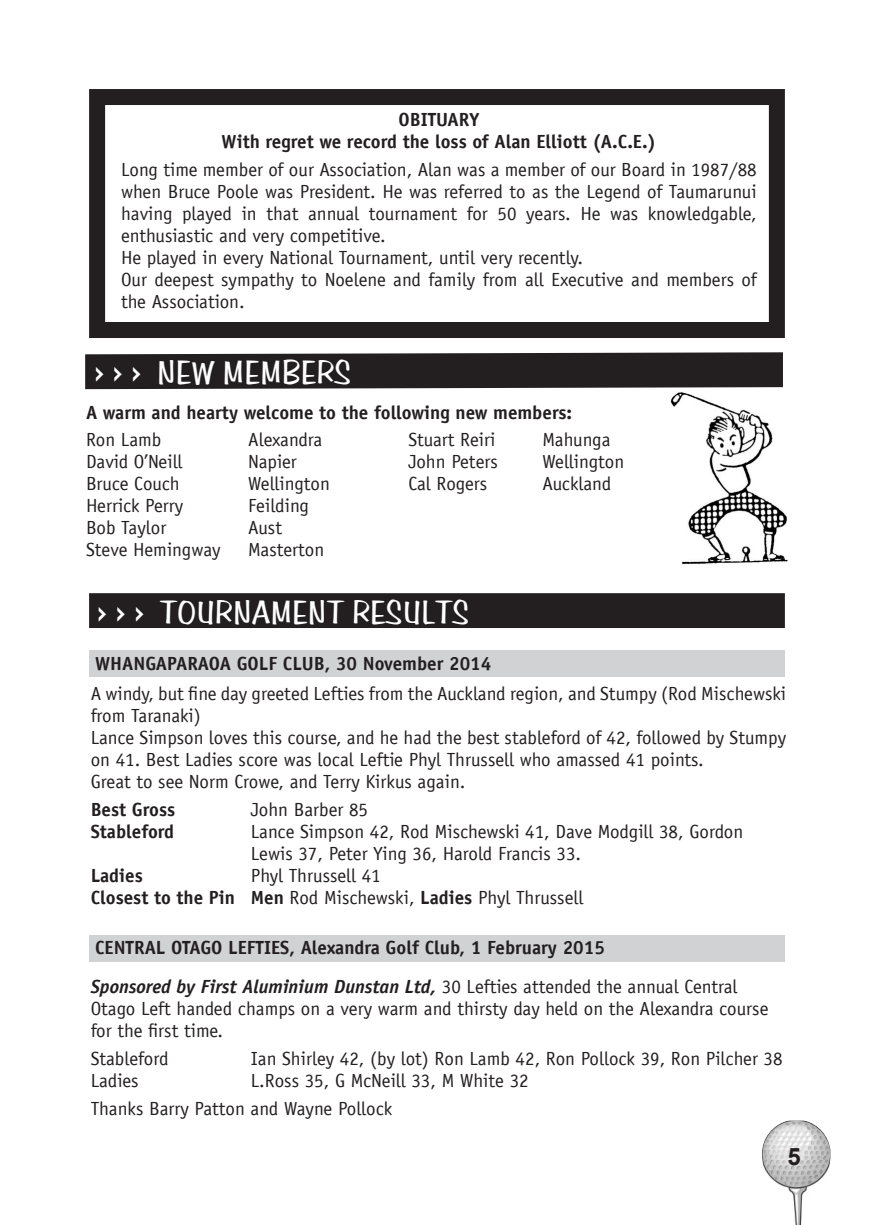
<style>
.page{position:relative;width:874px;height:1225px;background:#fff}
.page>*{position:absolute;margin:0;border:0;box-sizing:border-box;transform-origin:0 0}
.t1{font:32px "Benguiat Frisky ATT";color:#fff}
.t2{font:700 24px "Arial";color:#231f20}
.body{font:19px/22px "Officina Sans";color:#231f20}
.body-2{font:700 19px "Officina Sans";color:#231f20}
.body-3{font:19px "Officina Sans";letter-spacing:-.02em;color:#231f20}
.s1{font-family:"DIN";font-weight:500}
.s2{font-weight:700}
.s3{font-weight:700;font-style:italic}
</style>
<div class="page">
<img style="left:762px;top:1120px;width:68px;height:105px">
<div style="left:89px;top:89px;width:695px;height:249px;border:16px solid #231f20"></div>
<img style="left:670px;top:392px;width:118px;height:172px">
<svg style="left:85px;top:352px;width:698px;height:38px;background:#353132"></svg>
<div style="left:89px;top:650px;width:695px;height:27px;background:#d1d2d4"></div>
<div style="left:89px;top:934px;width:695px;height:27px;background:#d1d2d4"></div>
<div style="left:90px;top:594px;width:693px;height:33px;background:#231f20"></div>
<div style="left:89px;top:593px;width:695px;height:35px;border:2px solid #231f20"></div>
<p class="body-2" style="left:398px;top:108px;width:82px">OBITUARY</p>
<p class="body-2" style="left:221px;top:130px;width:436px">With regret we record the loss of Alan Elliott (A.C.E.)</p>
<p class="body" style="left:121px;top:158px;width:636px;text-align:justify">Long time member of our Association, Alan was a member of our Board in 1987/88 when Bruce Poole was President. He was referred to as the Legend of Taumarunui having played in that annual tournament for 50 years. He was knowledgable, enthusiastic and very competitive.</p>
<p class="body" style="left:121px;top:246px;width:463px">He played in every National Tournament, until very recently.</p>
<p class="body" style="left:121px;top:268px;width:637px">Our deepest sympathy to Noelene and family from all Executive and members of the Association.</p>
<p class="t1" style="left:94px;top:352px;width:259px"><span class="s1">› › ›</span> NEW MEMBERS</p>
<p class="body-2" style="left:86px;top:400px;width:487px">A warm and hearty welcome to the following new members:</p>
<p class="body" style="left:86px;top:429px;width:77px">Ron Lamb</p>
<p class="body-3" style="left:248px;top:429px;width:75px">Alexandra</p>
<p class="body" style="left:408px;top:429px;width:88px">Stuart Reiri</p>
<p class="body" style="left:542px;top:429px;width:69px">Mahunga</p>
<p class="body" style="left:86px;top:451px;width:98px">David O’Neill</p>
<p class="body" style="left:248px;top:451px;width:50px">Napier</p>
<p class="body" style="left:408px;top:451px;width:91px">John Peters</p>
<p class="body" style="left:542px;top:451px;width:83px">Wellington</p>
<p class="body" style="left:86px;top:473px;width:95px">Bruce Couch</p>
<p class="body" style="left:248px;top:473px;width:83px">Wellington</p>
<p class="body" style="left:408px;top:473px;width:80px">Cal Rogers</p>
<p class="body" style="left:542px;top:473px;width:70px">Auckland</p>
<p class="body" style="left:86px;top:495px;width:99px">Herrick Perry</p>
<p class="body" style="left:248px;top:495px;width:62px">Feilding</p>
<p class="body" style="left:86px;top:517px;width:82px">Bob Taylor</p>
<p class="body" style="left:248px;top:517px;width:35px">Aust</p>
<p class="body" style="left:86px;top:539px;width:136px">Steve Hemingway</p>
<p class="body" style="left:248px;top:539px;width:78px">Masterton</p>
<p class="t1" style="left:97px;top:593px;width:374px"><span class="s1">› › ›</span> TOURNAMENT RESULTS</p>
<p class="body-2" style="left:95px;top:651px;width:398px">WHANGAPARAOA GOLF CLUB, 30 November 2014</p>
<p class="body" style="left:91px;top:683px;width:696px">A windy, but fine day greeted Lefties from the Auckland region, and Stumpy (Rod Mischewski from Taranaki)</p>
<p class="body" style="left:91px;top:727px;width:696px">Lance Simpson loves this course, and he had the best stableford of 42, followed by Stumpy on 41. Best Ladies score was local Leftie Phyl Thrussell who amassed 41 points.</p>
<p class="body" style="left:91px;top:771px;width:376px">Great to see Norm Crowe, and Terry Kirkus again.</p>
<p class="body-2" style="left:91px;top:797px;width:86px">Best Gross</p>
<p class="body" style="left:251px;top:798px;width:119px">John Barber 85</p>
<p class="body-2" style="left:91px;top:819px;width:85px">Stableford</p>
<p class="body" style="left:251px;top:820px;width:493px">Lance Simpson 42, Rod Mischewski 41, Dave Modgill 38, Gordon<br>Lewis 37, Peter Ying 36, Harold Francis 33.</p>
<p class="body-2" style="left:91px;top:863px;width:54px">Ladies</p>
<p class="body" style="left:251px;top:864px;width:131px">Phyl Thrussell 41</p>
<p class="body" style="left:91px;top:886px;width:494px"><span class="s2">Closest to the Pin Men</span> Rod Mischewski, <span class="s2">Ladies</span> Phyl Thrussell</p>
<p class="body-2" style="left:95px;top:935px;width:511px">CENTRAL OTAGO LEFTIES, Alexandra Golf Club, 1 February 2015</p>
<p class="body" style="left:91px;top:976px;width:679px"><span class="s3">Sponsored by First Aluminium Dunstan Ltd,</span> 30 Lefties attended the annual Central<br>Otago Left handed champs on a very warm and thirsty day held on the Alexandra course for the first time.</p>
<p class="body" style="left:91px;top:1047px;width:79px">Stableford</p>
<p class="body" style="left:251px;top:1047px;width:533px">Ian Shirley 42, (by lot) Ron Lamb 42, Ron Pollock 39, Ron Pilcher 38</p>
<p class="body" style="left:91px;top:1069px;width:49px">Ladies</p>
<p class="body" style="left:251px;top:1069px;width:279px">L.Ross 35, G McNeill 33, M White 32</p>
<p class="body" style="left:91px;top:1097px;width:303px">Thanks Barry Patton and Wayne Pollock</p>
<p class="t2" style="left:787px;top:1140px;width:15px">5</p>
</div>
